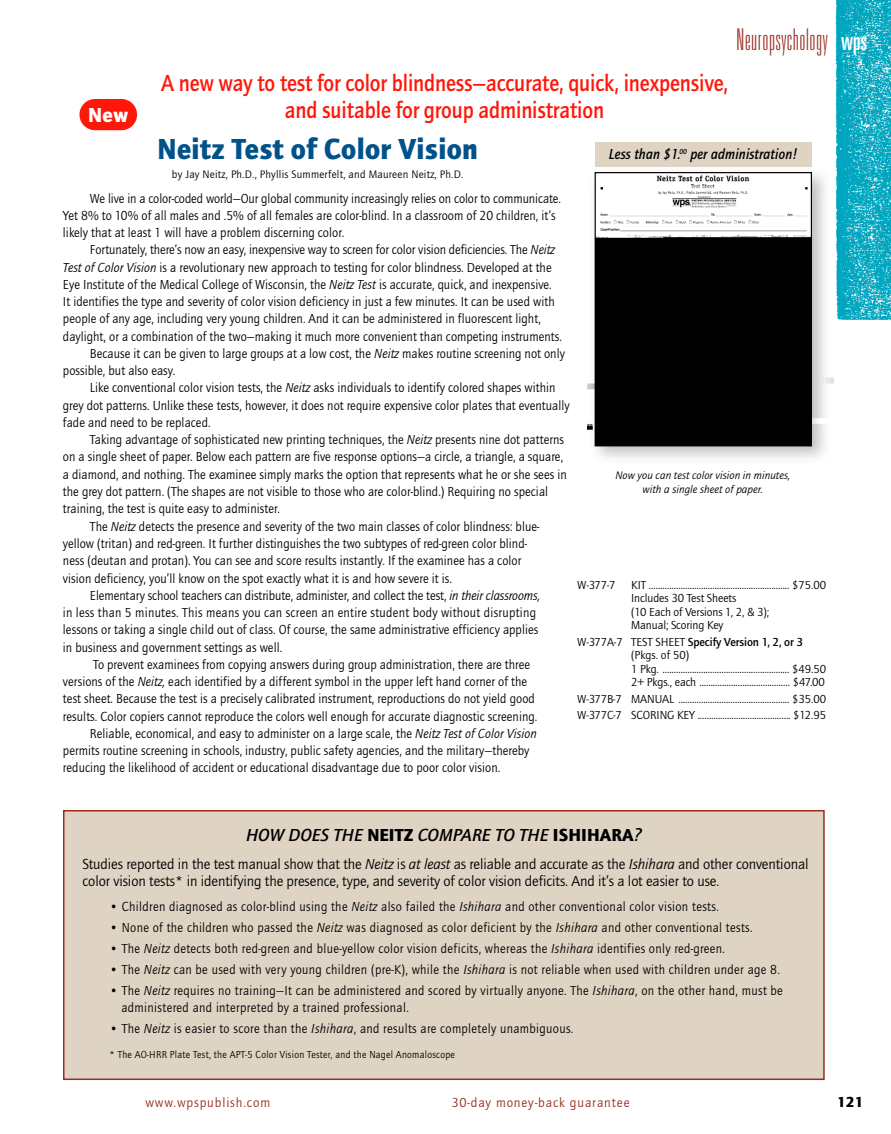
<style>
.page{position:relative;width:891px;height:1134px;background:#fff}
.page>*{position:absolute;margin:0;border:0;box-sizing:border-box;transform-origin:0 0}
.t1{font:900 30px "Quay Itc T";letter-spacing:.01em;color:#00528a;scale:.95 1}
.t2{font:100 ultra-condensed 30px "Univers";letter-spacing:.02em;color:#982d22}
.t3{font:700 24px/27px "Quay Itc T";letter-spacing:-.005em;color:#ff170a;text-align:center;scale:.9 1}
.t4{font:900 21px "Quay Itc T";color:#fff}
.t5{font:italic 700 18px "Quay Itc T";letter-spacing:.005em;color:#000}
.t6{font:15px/16.5px "Quay Itc T";letter-spacing:-.005em;color:#000}
.t7{font:italic 700 15px "Quay Itc T";letter-spacing:.01em;color:#000;scale:.9 1}
.t8{font:900 15px "Quay Itc T";color:#000}
.t9{font:13.5px/17.2px "Quay Itc T";letter-spacing:.005em;color:#000;scale:.95 1}
.t10{font:13.5px/16.5px "Quay Itc T";letter-spacing:.025em;color:#000;scale:.95 1}
.t11{font:13.5px "Quay Itc T";letter-spacing:.065em;color:#982d22}
.t12{font:12px/13.5px "Quay Itc T";letter-spacing:-.005em;color:#000}
.t13{font:italic 11.25px/13.5px "Quay Itc T";letter-spacing:.005em;color:#000;text-align:center}
.t14{font:11.25px "Quay Itc T";letter-spacing:.02em;color:#000}
.t15{font:10.5px "Quay Itc T";letter-spacing:.025em;color:#000;scale:.95 1}
.s1{font-weight:400;font-size:25.5px;color:#fff}
.s2{font-style:italic}
.s3{font-weight:700}
.s4{font-weight:900;font-style:normal}
</style>
<div class="page">
<img style="left:835px;top:0;width:56px;height:320px">
<div style="left:64px;top:811px;width:760px;height:268px;background:#dfd4c4"></div>
<div style="left:63px;top:810px;width:762px;height:270px;border:2px solid #982d22"></div>
<img style="left:588px;top:172px;width:245px;height:287px">
<img style="left:597px;top:174px;width:213px;height:270px">
<div style="left:595px;top:172px;width:217px;height:274px;border:1px solid #000"></div>
<div style="left:79px;top:99px;width:58px;height:31px;background:#ff170a;border-radius:16px"></div>
<div style="left:595px;top:142px;width:217px;height:25px;background:#dfd4c4"></div>
<h3 class="t4" style="left:88px;top:107px;width:41px">New</h3>
<h2 class="t3" style="left:161px;top:72px;width:631px">A new way to test for color blindness—accurate, quick, inexpensive, and suitable for group administration</h2>
<h1 class="t2" style="left:737px;top:28px;width:132px">Neuropsychology <span class="s1">wps</span></h1>
<h1 class="t1" style="left:158px;top:138px;width:339px">Neitz Test of Color Vision</h1>
<p class="t14" style="left:172px;top:170px;width:293px">by Jay Neitz, Ph.D., Phyllis Summerfelt, and Maureen Neitz, Ph.D.</p>
<p class="t7" style="left:609px;top:149px;width:211px">Less than $1.<sup>00</sup> per administration!</p>
<p class="t9" style="left:63px;top:191px;width:526px;text-indent:27px">We live in a color-coded world—Our global community increasingly relies on color to communicate.<br>Yet 8% to 10% of all males and .5% of all females are color-blind. In a classroom of 20 children, it’s likely that at least 1 will have a problem discerning color.</p>
<p class="t9" style="left:90px;top:243px;width:491px">Fortunately, there’s now an easy, inexpensive way to screen for color vision deficiencies. The <span class="s2">Neitz</span></p>
<p class="t9" style="left:63px;top:260px;width:516px"><span class="s2">Test of Color Vision</span> is a revolutionary new approach to testing for color blindness. Developed at the</p>
<p class="t9" style="left:63px;top:277px;width:516px">Eye Institute of the Medical College of Wisconsin, the <span class="s2">Neitz Test</span> is accurate, quick, and inexpensive.</p>
<p class="t9" style="left:63px;top:294px;width:519px">It identifies the type and severity of color vision deficiency in just a few minutes. It can be used with</p>
<p class="t9" style="left:63px;top:312px;width:505px">people of any age, including very young children. And it can be administered in fluorescent light,</p>
<p class="t9" style="left:63px;top:329px;width:527px">daylight, or a combination of the two—making it much more convenient than competing instruments.</p>
<p class="t9" style="left:90px;top:346px;width:501px">Because it can be given to large groups at a low cost, the <span class="s2">Neitz</span> makes routine screening not only</p>
<p class="t9" style="left:63px;top:363px;width:120px">possible, but also easy.</p>
<p class="t9" style="left:90px;top:381px;width:492px">Like conventional color vision tests, the <span class="s2">Neitz</span> asks individuals to identify colored shapes within</p>
<p class="t9" style="left:63px;top:398px;width:535px">grey dot patterns. Unlike these tests, however, it does not require expensive color plates that eventually</p>
<p class="t9" style="left:63px;top:415px;width:157px">fade and need to be replaced.</p>
<p class="t9" style="left:90px;top:432px;width:501px">Taking advantage of sophisticated new printing techniques, the <span class="s2">Neitz</span> presents nine dot patterns</p>
<p class="t9" style="left:63px;top:450px;width:528px">on a single sheet of paper. Below each pattern are five response options—a circle, a triangle, a square,</p>
<p class="t9" style="left:63px;top:467px;width:532px">a diamond, and nothing. The examinee simply marks the option that represents what he or she sees in</p>
<p class="t9" style="left:63px;top:484px;width:512px">the grey dot pattern. (The shapes are not visible to those who are color-blind.) Requiring no special</p>
<p class="t9" style="left:63px;top:501px;width:230px">training, the test is quite easy to administer.</p>
<p class="t13" style="left:615px;top:470px;width:176px">Now you can test color vision in minutes, with a single sheet of paper.</p>
<p class="t9" style="left:63px;top:519px;width:503px;text-indent:27px">The <span class="s2">Neitz</span> detects the presence and severity of the two main classes of color blindness: blue&shy;yellow (tritan) and red-green. It further distinguishes the two subtypes of red-green color blind&shy;ness (deutan and protan). You can see and score results instantly. If the examinee has a color vision deficiency, you’ll know on the spot exactly what it is and how severe it is.</p>
<p class="t9" style="left:63px;top:588px;width:504px;text-indent:27px">Elementary school teachers can distribute, administer, and collect the test, <span class="s2">in their classrooms, </span>in less than 5 minutes. This means you can screen an entire student body without disrupting lessons or taking a single child out of class. Of course, the same administrative efficiency applies in business and government settings as well.</p>
<p class="t9" style="left:93px;top:657px;width:462px">To prevent examinees from copying answers during group administration, there are three</p>
<p class="t9" style="left:63px;top:675px;width:490px">versions of the <span class="s2">Neitz,</span> each identified by a different symbol in the upper left hand corner of the</p>
<p class="t9" style="left:63px;top:692px;width:498px">test sheet. Because the test is a precisely calibrated instrument, reproductions do not yield good</p>
<p class="t9" style="left:63px;top:709px;width:501px">results. Color copiers cannot reproduce the colors well enough for accurate diagnostic screening.</p>
<p class="t9" style="left:90px;top:726px;width:472px">Reliable, economical, and easy to administer on a large scale, the <span class="s2">Neitz Test of Color Vision</span></p>
<p class="t9" style="left:63px;top:744px;width:493px">permits routine screening in schools, industry, public safety agencies, and the military—thereby</p>
<p class="t9" style="left:63px;top:761px;width:462px">reducing the likelihood of accident or educational disadvantage due to poor color vision.</p>
<p class="t12" style="left:577px;top:579px;width:40px">W-377-7</p>
<p class="t12" style="left:631px;top:579px;width:196px">KIT .............................................................. $75.00<br>Includes 30 Test Sheets<br>(10 Each of Versions 1, 2, &amp; 3);<br>Manual; Scoring Key</p>
<p class="t12" style="left:631px;top:636px;width:196px;text-indent:-54px">W-377A-7 TEST SHEET <span class="s3">Specify Version 1, 2, or 3 </span>(Pkgs. of 50)<br>1 Pkg. ........................................................ $49.50<br>2+ Pkgs., each ........................................ $47.00</p>
<p class="t12" style="left:577px;top:692px;width:250px;line-height:16.5px">W-377B-7 MANUAL ................................................. $35.00<br>W-377C-7 SCORING KEY ......................................... $12.95</p>
<h3 class="t5" style="left:246px;top:828px;width:397px">HOW DOES THE <span class="s4">NEITZ</span> COMPARE TO THE <span class="s4">ISHIHARA</span>?</h3>
<p class="t6" style="left:82px;top:858px;width:728px">Studies reported in the test manual show that the <span class="s2">Neitz</span> is <span class="s2">at least</span> as reliable and accurate as the <span class="s2">Ishihara</span> and other conventional color vision tests* in identifying the presence, type, and severity of color vision deficits. And it’s a lot easier to use.</p>
<p class="t10" style="left:110px;top:900px;width:643px">• Children diagnosed as color-blind using the <span class="s2">Neitz</span> also failed the <span class="s2">Ishihara</span> and other conventional color vision tests.</p>
<p class="t10" style="left:109px;top:921px;width:679px">• None of the children who passed the <span class="s2">Neitz</span> was diagnosed as color deficient by the <span class="s2">Ishihara</span> and other conventional tests.</p>
<p class="t10" style="left:109px;top:942px;width:650px">• The <span class="s2">Neitz</span> detects both red-green and blue-yellow color vision deficits, whereas the <span class="s2">Ishihara</span> identifies only red-green.</p>
<p class="t10" style="left:109px;top:963px;width:707px">• The <span class="s2">Neitz</span> can be used with very young children (pre-K), while the <span class="s2">Ishihara</span> is not reliable when used with children under age 8.</p>
<p class="t10" style="left:121px;top:984px;width:698px;text-indent:-12px">• The <span class="s2">Neitz</span> requires no training—It can be administered and scored by virtually anyone. The <span class="s2">Ishihara</span>, on the other hand, must be administered and interpreted by a trained professional.</p>
<p class="t10" style="left:109px;top:1021px;width:490px">• The <span class="s2">Neitz</span> is easier to score than the <span class="s2">Ishihara</span>, and results are completely unambiguous.</p>
<p class="t15" style="left:110px;top:1051px;width:365px">* The AO-HRR Plate Test, the APT-5 Color Vision Tester, and the Nagel Anomaloscope</p>
<p class="t11" style="left:146px;top:1098px;width:126px">www.wpspublish.com</p>
<p class="t11" style="left:451px;top:1098px;width:180px">30-day money-back guarantee</p>
<p class="t8" style="left:837px;top:1096px;width:28px">121</p>
</div>
